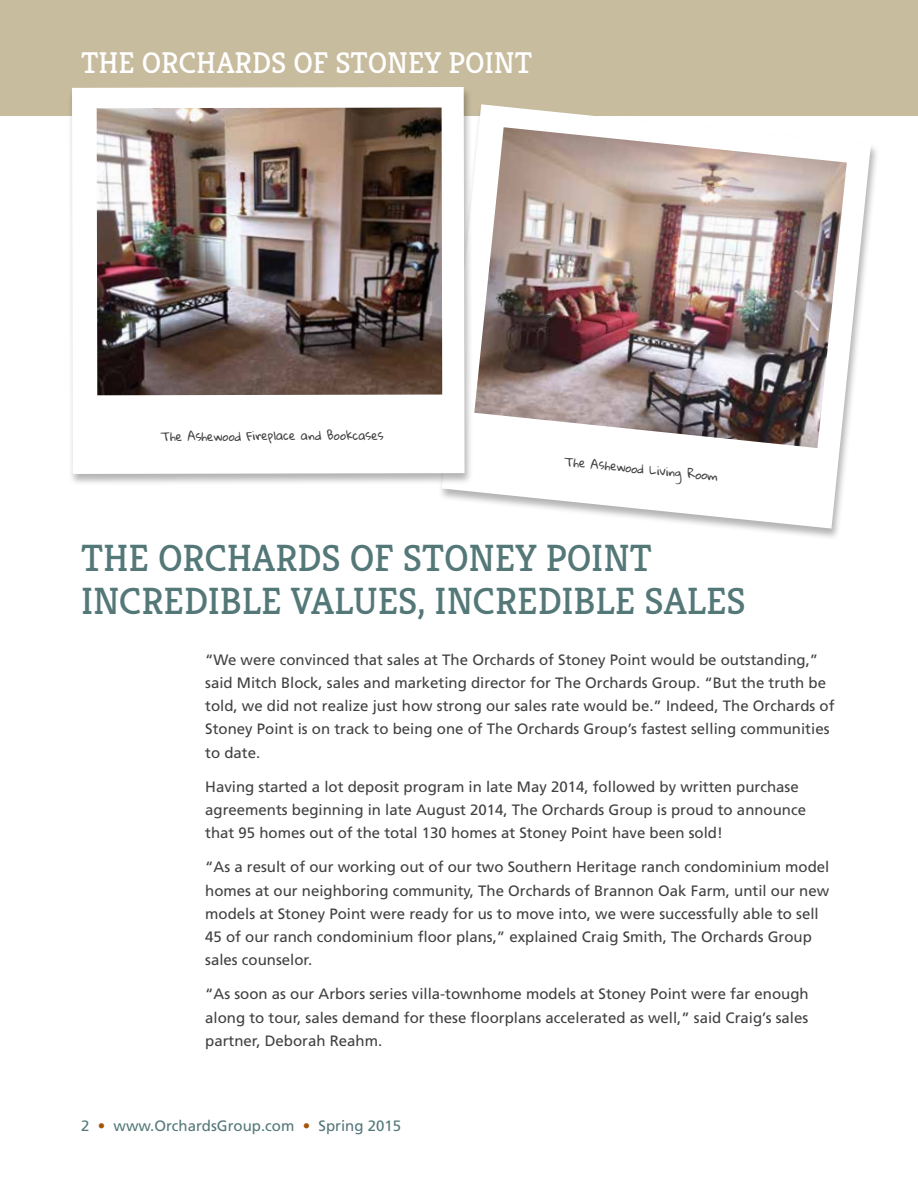
<style>
.page{position:relative;width:918px;height:1188px;background:#fff}
.page>*{position:absolute;margin:0;border:0;box-sizing:border-box;transform-origin:0 0}
.t1{font:37.95px/43.5px "Kreon";color:#547778}
.t2{font:30px "Kreon";color:#fff}
.t3{font:15px/23.2px "Frutiger";color:#414042}
.t4{font:15px "Frutiger";color:#547778}
.t5{font:12px "Gloria Hallelujah";color:#414042}
.s1{color:#a2550b}
</style>
<div class="page">
<div style="left:0;top:0;width:918px;height:116px;background:#c8bc9e"></div>
<div style="left:438px;top:104px;width:442px;height:437px;background:#000;opacity:.3"></div>
<svg style="left:442px;top:104px;width:429px;height:425px"></svg>
<img style="left:474px;top:127px;width:373px;height:321px">
<div style="left:68px;top:86px;width:406px;height:400px;background:#000;opacity:.3"></div>
<svg style="left:72px;top:87px;width:393px;height:387px"></svg>
<img style="left:97px;top:108px;width:345px;height:287px">
<h2 class="t2" style="left:81px;top:45px;width:445px">THE ORCHARDS OF STONEY POINT</h2>
<p class="t5" style="left:161px;top:429px;width:225px">The Ashewood Fireplace and Bookcases</p>
<p class="t5" style="left:565px;top:454px;width:156px;rotate:6deg">The Ashewood Living Room</p>
<h1 class="t1" style="left:81px;top:536px;width:666px">THE ORCHARDS OF STONEY POINT<br>INCREDIBLE VALUES, INCREDIBLE SALES</h1>
<p class="t3" style="left:205px;top:648px;width:631px">“We were convinced that sales at The Orchards of Stoney Point would be outstanding,” said Mitch Block, sales and marketing director for The Orchards Group. “But the truth be told, we did not realize just how strong our sales rate would be.” Indeed, The Orchards of Stoney Point is on track to being one of The Orchards Group’s fastest selling communities to date.</p>
<p class="t3" style="left:205px;top:775px;width:602px">Having started a lot deposit program in late May 2014, followed by written purchase agreements beginning in late August 2014, The Orchards Group is proud to announce that 95 homes out of the total 130 homes at Stoney Point have been sold!</p>
<p class="t3" style="left:205px;top:855px;width:626px">“As a result of our working out of our two Southern Heritage ranch condominium model homes at our neighboring community, The Orchards of Brannon Oak Farm, until our new models at Stoney Point were ready for us to move into, we were successfully able to sell 45 of our ranch condominium floor plans,” explained Craig Smith, The Orchards Group sales counselor.</p>
<p class="t3" style="left:205px;top:982px;width:605px;text-align:justify">“As soon as our Arbors series villa-townhome models at Stoney Point were far enough along to tour, sales demand for these floorplans accelerated as well,” said Craig’s sales partner, Deborah Reahm.</p>
<p class="t4" style="left:81px;top:1117px;width:322px">2 <span class="s1">•</span> www.OrchardsGroup.com <span class="s1">•</span> Spring 2015</p>
</div>
